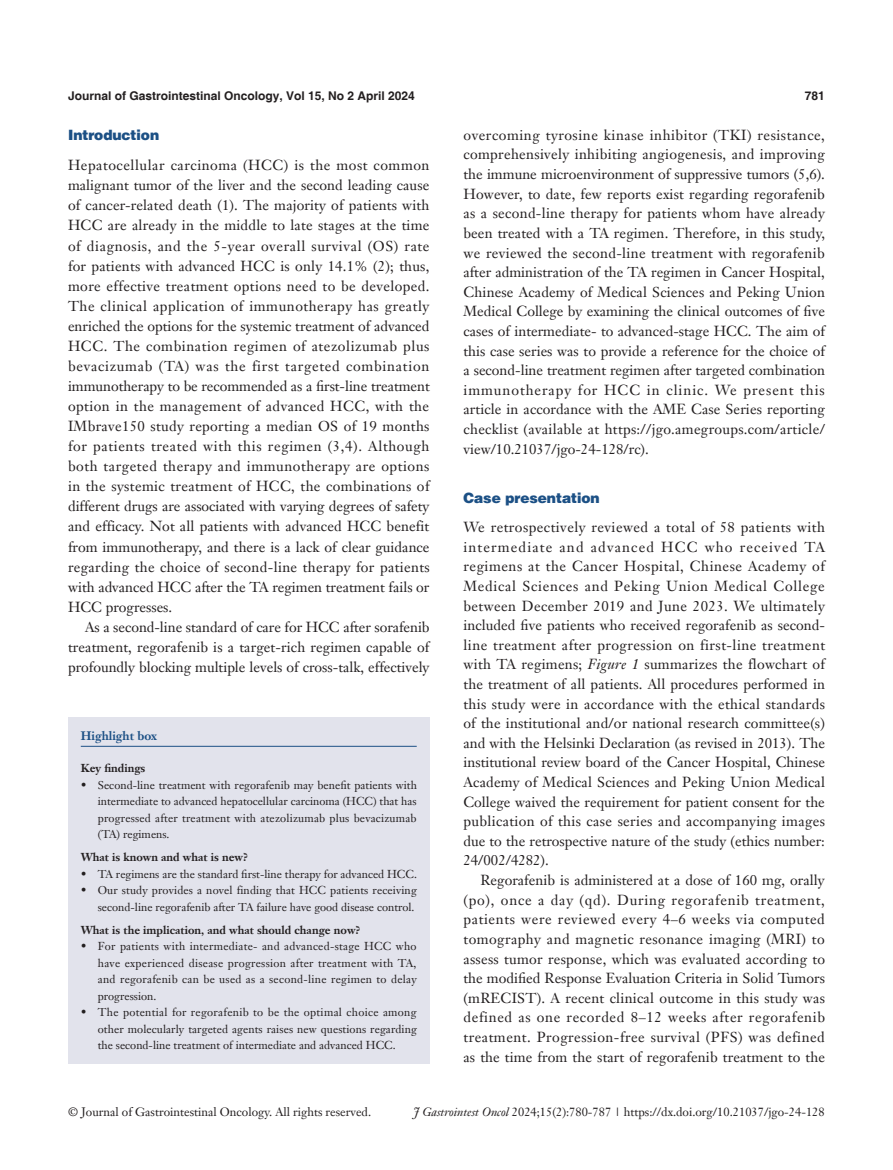
<style>
.page{position:relative;width:893px;height:1170px;background:#fff}
.page>*{position:absolute;margin:0;border:0;box-sizing:border-box;transform-origin:0 0}
.t1{font:14.25px/19.6px "Janson Text LT";color:#231f20;text-align:justify}
._1ji-6_5{font:900 14.25px "Helvetica";color:#1c5085}
._1ji-zhengti{font:900 14.25px "Helvetica";color:#1c5085}
.t2{font:12px "Janson Text LT";color:#231f20}
.t3{font:700 12px "Helvetica";color:#231f20}
.Cite{font:700 12px "Janson Text LT";color:#1c5085}
.box-zhengwen{font:11.25px/16.5px "Janson Text LT";color:#231f20;text-align:justify}
.box-biaoti-1_5mm{font:700 11.25px "Janson Text LT";color:#231f20}
.box-biaoti{font:700 11.25px "Janson Text LT";color:#231f20}
.s1{font-style:italic}
</style>
<div class="page">
<div style="left:68px;top:716px;width:361px;height:347px;background:#e2e3ec"></div>
<hr style="left:81px;top:745px;width:336px;height:1px;background:#1c5085">
<p class="t3" style="left:68px;top:88px;width:348px">Journal of Gastrointestinal Oncology, Vol 15, No 2 April 2024</p>
<p class="t3" style="left:805px;top:88px;width:22px">781</p>
<p class="_1ji-zhengti" style="left:68px;top:126px;width:93px">Introduction</p>
<p class="t1" style="left:68px;top:155px;width:363px;line-height:20.1px">Hepatocellular carcinoma (HCC) is the most common malignant tumor of the liver and the second leading cause of cancer-related death (1). The majority of patients with HCC are already in the middle to late stages at the time of diagnosis, and the 5-year overall survival (OS) rate for patients with advanced HCC is only 14.1% (2); thus, more effective treatment options need to be developed.<br>The clinical application of immunotherapy has greatly enriched the options for the systemic treatment of advanced HCC. The combination regimen of atezolizumab plus bevacizumab (TA) was the first targeted combination immunotherapy to be recommended as a first-line treatment option in the management of advanced HCC, with the IMbrave150 study reporting a median OS of 19 months for patients treated with this regimen (3,4). Although both targeted therapy and immunotherapy are options in the systemic treatment of HCC, the combinations of different drugs are associated with varying degrees of safety and efficacy. Not all patients with advanced HCC benefit from immunotherapy, and there is a lack of clear guidance regarding the choice of second-line therapy for patients with advanced HCC after the TA regimen treatment fails or HCC progresses.</p>
<p class="t1" style="left:68px;top:616px;width:363px;line-height:20.1px;text-indent:17px">As a second-line standard of care for HCC after sorafenib treatment, regorafenib is a target-rich regimen capable of profoundly blocking multiple levels of cross-talk, effectively</p>
<p class="Cite" style="left:81px;top:728px;width:78px">Highlight box</p>
<p class="box-biaoti" style="left:81px;top:761px;width:66px">Key findings</p>
<p class="box-zhengwen" style="left:98px;top:776px;width:321px;text-indent:-17px">• Second-line treatment with regorafenib may benefit patients with intermediate to advanced hepatocellular carcinoma (HCC) that has progressed after treatment with atezolizumab plus bevacizumab (TA) regimens.</p>
<p class="box-biaoti-1_5mm" style="left:81px;top:850px;width:169px">What is known and what is new?</p>
<p class="box-zhengwen" style="left:81px;top:865px;width:338px">• TA regimens are the standard first-line therapy for advanced HCC.</p>
<p class="box-zhengwen" style="left:81px;top:882px;width:338px;text-align:right">• Our study provides a novel finding that HCC patients receiving second-line regorafenib after TA failure have good disease control.</p>
<p class="box-biaoti-1_5mm" style="left:81px;top:922px;width:281px">What is the implication, and what should change now?</p>
<p class="box-zhengwen" style="left:98px;top:937px;width:321px;text-indent:-17px">• For patients with intermediate- and advanced-stage HCC who have experienced disease progression after treatment with TA, and regorafenib can be used as a second-line regimen to delay progression.</p>
<p class="box-zhengwen" style="left:98px;top:1003px;width:321px;text-indent:-17px">• The potential for regorafenib to be the optimal choice among other molecularly targeted agents raises new questions regarding the second-line treatment of intermediate and advanced HCC.</p>
<p class="t1" style="left:463px;top:125px;width:363px">overcoming tyrosine kinase inhibitor (TKI) resistance, comprehensively inhibiting angiogenesis, and improving the immune microenvironment of suppressive tumors (5,6).<br>However, to date, few reports exist regarding regorafenib as a second-line therapy for patients whom have already been treated with a TA regimen. Therefore, in this study, we reviewed the second-line treatment with regorafenib after administration of the TA regimen in Cancer Hospital, Chinese Academy of Medical Sciences and Peking Union Medical College by examining the clinical outcomes of five cases of intermediate- to advanced-stage HCC. The aim of this case series was to provide a reference for the choice of a second-line treatment regimen after targeted combination immunotherapy for HCC in clinic. We present this article in accordance with the AME Case Series reporting checklist (available at https://jgo.amegroups.com/article/ view/10.21037/jgo-24-128/rc).</p>
<p class="_1ji-6_5" style="left:463px;top:488px;width:138px">Case presentation</p>
<p class="t1" style="left:463px;top:517px;width:363px">We retrospectively reviewed a total of 58 patients with intermediate and advanced HCC who received TA regimens at the Cancer Hospital, Chinese Academy of Medical Sciences and Peking Union Medical College between December 2019 and June 2023. We ultimately included five patients who received regorafenib as second&shy;line treatment after progression on first-line treatment with TA regimens; <span class="s1">Figure 1</span> summarizes the flowchart of the treatment of all patients. All procedures performed in this study were in accordance with the ethical standards of the institutional and/or national research committee(s) and with the Helsinki Declaration (as revised in 2013). The institutional review board of the Cancer Hospital, Chinese Academy of Medical Sciences and Peking Union Medical College waived the requirement for patient consent for the publication of this case series and accompanying images due to the retrospective nature of the study (ethics number:<br>24/002/4282).</p>
<p class="t1" style="left:463px;top:870px;width:363px;text-indent:17px">Regorafenib is administered at a dose of 160 mg, orally (po), once a day (qd). During regorafenib treatment, patients were reviewed every 4–6 weeks via computed tomography and magnetic resonance imaging (MRI) to assess tumor response, which was evaluated according to the modified Response Evaluation Criteria in Solid Tumors (mRECIST). A recent clinical outcome in this study was defined as one recorded 8–12 weeks after regorafenib treatment. Progression-free survival (PFS) was defined as the time from the start of regorafenib treatment to the</p>
<p class="t2" style="left:68px;top:1104px;width:304px">© Journal of Gastrointestinal Oncology. All rights reserved.</p>
<p class="t2" style="left:413px;top:1104px;width:413px"><span class="s1">J Gastrointest Oncol</span> 2024;15(2):780-787 | https://dx.doi.org/10.21037/jgo-24-128</p>
</div>
